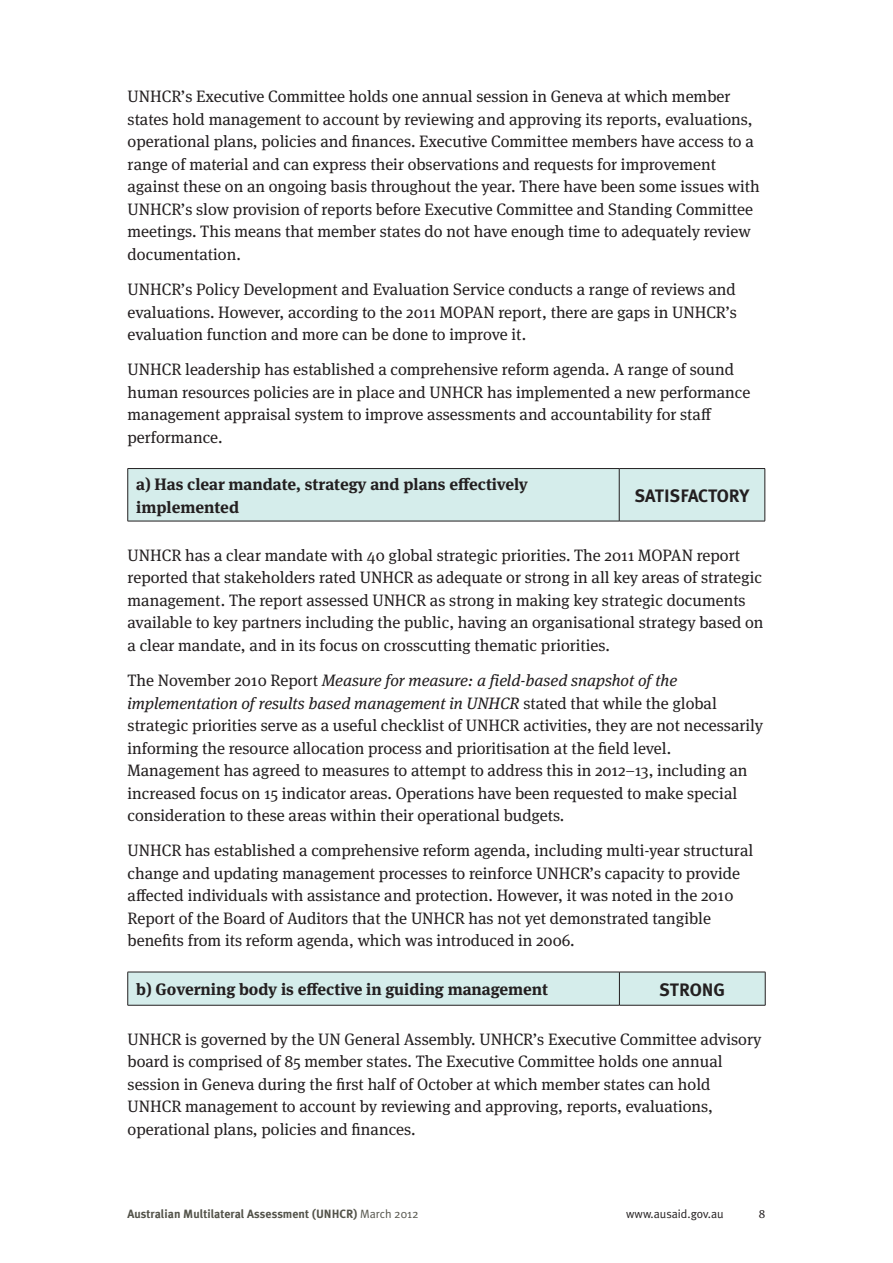
<style>
.page{position:relative;width:893px;height:1263px;background:#fff}
.page>*{position:absolute;margin:0;border:0;box-sizing:border-box;transform-origin:0 0}
._08bbbb_RIGHT_COLUMN{font:700 18px "Meta Plus";color:#231f20}
._04__BODY_TEXT{font:16.5px/22.5px "Meta Serif OT";color:#231f20}
._04__BODY_TEXT-2{font:700 16.5px/22.5px "Meta Serif OT";color:#231f20}
.t1{font:700 12px "Meta Plus";color:#53534a}
.t2{font:12px "Meta Plus Normal";color:#231f20}
.t3{font:12px "Meta Serif OT";color:#231f20}
.s1{font-style:italic}
.s2{font-family:"Meta Plus Normal";font-weight:400}
</style>
<div class="page">
<div style="left:128px;top:469px;width:637px;height:52px;background:#d5edeb"></div>
<hr style="left:619px;top:469px;width:1px;height:52px;background:#231f20">
<hr style="left:128px;top:468px;width:491px;height:1px;background:#231f20">
<hr style="left:127px;top:469px;width:1px;height:52px;background:#231f20">
<hr style="left:619px;top:468px;width:146px;height:1px;background:#231f20">
<hr style="left:765px;top:469px;width:1px;height:52px;background:#231f20">
<hr style="left:128px;top:521px;width:491px;height:1px;background:#231f20">
<hr style="left:619px;top:521px;width:146px;height:1px;background:#231f20">
<div style="left:128px;top:973px;width:637px;height:32px;background:#d5edeb"></div>
<hr style="left:128px;top:972px;width:491px;height:1px;background:#231f20">
<hr style="left:619px;top:972px;width:146px;height:1px;background:#231f20">
<hr style="left:619px;top:972px;width:1px;height:33px;background:#231f20">
<hr style="left:128px;top:1005px;width:491px;height:1px;background:#231f20">
<hr style="left:619px;top:1005px;width:146px;height:1px;background:#231f20">
<hr style="left:127px;top:972px;width:1px;height:33px;background:#231f20">
<hr style="left:765px;top:972px;width:1px;height:33px;background:#231f20">
<p class="_04__BODY_TEXT" style="left:128px;top:86px;width:634px">UNHCR’s Executive Committee holds one annual session in Geneva at which member states hold management to account by reviewing and approving its reports, evaluations, operational plans, policies and finances. Executive Committee members have access to a range of material and can express their observations and requests for improvement against these on an ongoing basis throughout the year. There have been some issues with UNHCR’s slow provision of reports before Executive Committee and Standing Committee meetings. This means that member states do not have enough time to adequately review documentation.</p>
<p class="_04__BODY_TEXT" style="left:128px;top:278px;width:611px;text-align:justify">UNHCR’s Policy Development and Evaluation Service conducts a range of reviews and evaluations. However, according to the 2011 MOPAN report, there are gaps in UNHCR’s evaluation function and more can be done to improve it.</p>
<p class="_04__BODY_TEXT" style="left:128px;top:359px;width:624px">UNHCR leadership has established a comprehensive reform agenda. A range of sound human resources policies are in place and UNHCR has implemented a new performance management appraisal system to improve assessments and accountability for staff performance.</p>
<p class="_04__BODY_TEXT-2" style="left:136px;top:473px;width:393px">a) Has clear mandate, strategy and plans effectively implemented</p>
<p class="_08bbbb_RIGHT_COLUMN" style="left:635px;top:485px;width:116px">SATISFACTORY</p>
<p class="_04__BODY_TEXT" style="left:128px;top:544px;width:637px">UNHCR has a clear mandate with 40 global strategic priorities. The 2011 MOPAN report reported that stakeholders rated UNHCR as adequate or strong in all key areas of strategic management. The report assessed UNHCR as strong in making key strategic documents available to key partners including the public, having an organisational strategy based on a clear mandate, and in its focus on crosscutting thematic priorities.</p>
<p class="_04__BODY_TEXT" style="left:128px;top:669px;width:637px">The November 2010 Report <span class="s1">Measure for measure: a field-based snapshot of the implementation of results based management in UNHCR</span> stated that while the global strategic priorities serve as a useful checklist of UNHCR activities, they are not necessarily informing the resource allocation process and prioritisation at the field level.<br>Management has agreed to measures to attempt to address this in 2012–13, including an increased focus on 15 indicator areas. Operations have been requested to make special consideration to these areas within their operational budgets.</p>
<p class="_04__BODY_TEXT" style="left:128px;top:840px;width:627px">UNHCR has established a comprehensive reform agenda, including multi-year structural change and updating management processes to reinforce UNHCR’s capacity to provide affected individuals with assistance and protection. However, it was noted in the 2010<br>Report of the Board of Auditors that the UNHCR has not yet demonstrated tangible benefits from its reform agenda, which was introduced in 2006.</p>
<p class="_04__BODY_TEXT-2" style="left:136px;top:978px;width:413px">b) Governing body is effective in guiding management</p>
<p class="_08bbbb_RIGHT_COLUMN" style="left:659px;top:979px;width:67px">STRONG</p>
<p class="_04__BODY_TEXT" style="left:128px;top:1028px;width:635px">UNHCR is governed by the UN General Assembly. UNHCR’s Executive Committee advisory board is comprised of 85 member states. The Executive Committee holds one annual session in Geneva during the first half of October at which member states can hold UNHCR management to account by reviewing and approving, reports, evaluations, operational plans, policies and finances.</p>
<p class="t1" style="left:128px;top:1207px;width:292px">Australian Multilateral Assessment (UNHCR) <span class="s2">March 2012</span></p>
<p class="t2" style="left:626px;top:1207px;width:99px">www.ausaid.gov.au</p>
<p class="t3" style="left:759px;top:1207px;width:8px">8</p>
</div>
